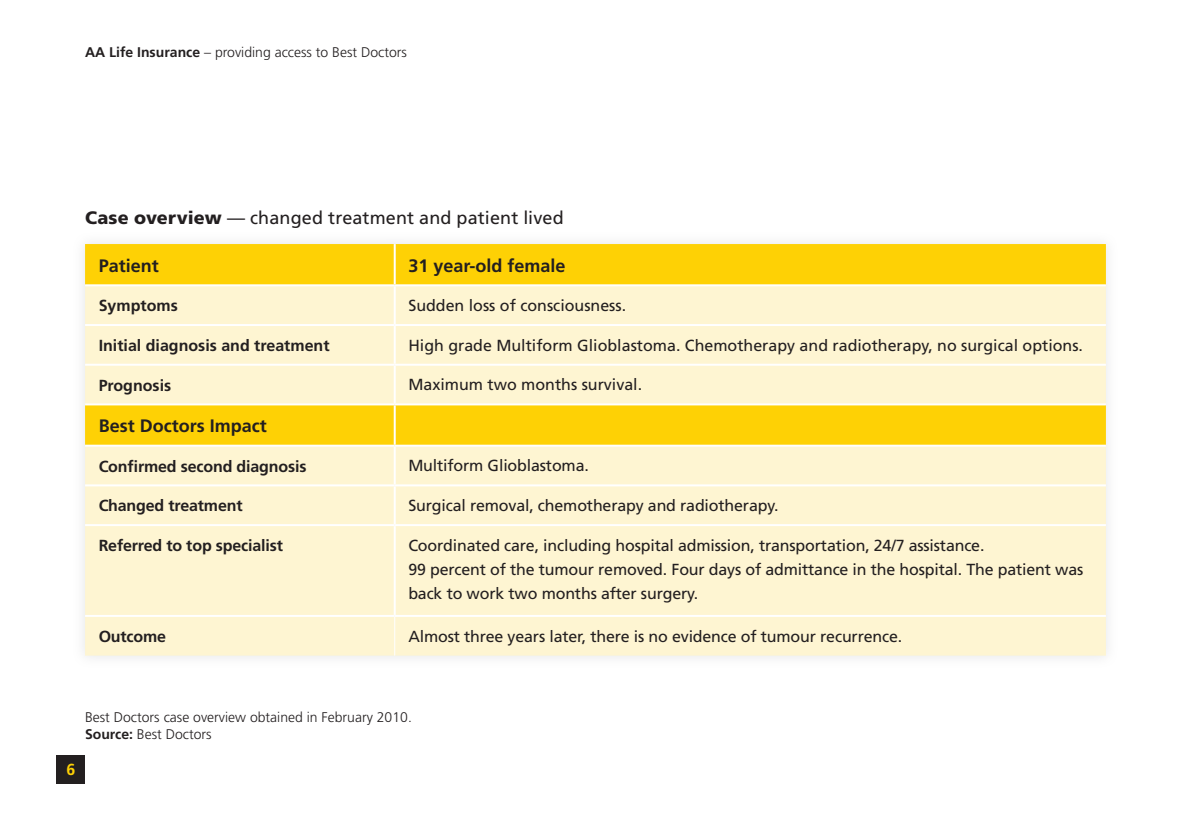
<style>
.page{position:relative;width:1191px;height:840px;background:#fff}
.page>*{position:absolute;margin:0;border:0;box-sizing:border-box;transform-origin:0 0}
.t1{font:18px "Frutiger";letter-spacing:.005em;color:#231f20}
.t2{font:700 18px "Frutiger";color:#231f20}
.t3{font:16px/24px "Frutiger";letter-spacing:-.01em;color:#231f20}
.t4{font:700 16px "Frutiger";letter-spacing:-.01em;color:#231f20}
.t5{font:700 16px "Frutiger";color:#fed105}
.t6{font:300 14px/16.8px "Frutiger";color:#231f20}
.s1{font-weight:700}
.s2{font-weight:900}
</style>
<div class="page">
<div style="left:57px;top:754px;width:28px;height:28px;background:#231f20"></div>
<div style="left:85px;top:244px;width:1021px;height:40px;background:#fed105"></div>
<svg style="left:85px;top:286px;width:1021px;height:369px;background:#fdf1bc"></svg>
<hr style="left:394px;top:616px;width:1px;height:39px;background:#fff">
<hr style="left:85px;top:324px;width:310px;height:2px;background:#fff">
<hr style="left:395px;top:324px;width:711px;height:2px;background:#fff">
<hr style="left:85px;top:363px;width:310px;height:2px;background:#fff">
<hr style="left:395px;top:363px;width:711px;height:2px;background:#fff">
<hr style="left:85px;top:403px;width:310px;height:2px;background:#fff">
<hr style="left:395px;top:403px;width:711px;height:2px;background:#fff">
<hr style="left:85px;top:444px;width:310px;height:2px;background:#fff">
<hr style="left:395px;top:444px;width:711px;height:2px;background:#fff">
<hr style="left:85px;top:484px;width:310px;height:2px;background:#fff">
<hr style="left:395px;top:484px;width:711px;height:2px;background:#fff">
<hr style="left:85px;top:524px;width:310px;height:2px;background:#fff">
<hr style="left:395px;top:524px;width:711px;height:2px;background:#fff">
<hr style="left:394px;top:244px;width:2px;height:40px;background:#fff">
<hr style="left:394px;top:286px;width:2px;height:38px;background:#fff">
<hr style="left:394px;top:326px;width:2px;height:37px;background:#fff">
<hr style="left:394px;top:365px;width:2px;height:38px;background:#fff">
<hr style="left:394px;top:405px;width:2px;height:39px;background:#fff">
<hr style="left:394px;top:446px;width:2px;height:38px;background:#fff">
<hr style="left:394px;top:486px;width:2px;height:38px;background:#fff">
<hr style="left:394px;top:526px;width:2px;height:88px;background:#fff">
<hr style="left:85px;top:614px;width:310px;height:2px;background:#fff">
<hr style="left:395px;top:614px;width:711px;height:2px;background:#fff">
<p class="t6" style="left:85px;top:43px;width:323px"><span class="s1">AA Life Insurance</span> – providing access to Best Doctors</p>
<p class="t1" style="left:85px;top:207px;width:480px"><span class="s2">Case overview</span> — changed treatment and patient lived</p>
<p class="t2" style="left:99px;top:255px;width:62px">Patient</p>
<p class="t2" style="left:408px;top:255px;width:159px">31 year-old female</p>
<p class="t4" style="left:99px;top:296px;width:81px">Symptoms</p>
<p class="t3" style="left:408px;top:293px;width:219px">Sudden loss of consciousness.</p>
<p class="t4" style="left:99px;top:336px;width:232px">Initial diagnosis and treatment</p>
<p class="t3" style="left:408px;top:333px;width:676px">High grade Multiform Glioblastoma. Chemotherapy and radiotherapy, no surgical options.</p>
<p class="t4" style="left:99px;top:375px;width:74px">Prognosis</p>
<p class="t3" style="left:408px;top:372px;width:235px">Maximum two months survival.</p>
<p class="t2" style="left:99px;top:415px;width:169px">Best Doctors Impact</p>
<p class="t4" style="left:99px;top:456px;width:209px">Confirmed second diagnosis</p>
<p class="t3" style="left:408px;top:453px;width:182px">Multiform Glioblastoma.</p>
<p class="t4" style="left:99px;top:496px;width:145px">Changed treatment</p>
<p class="t3" style="left:408px;top:493px;width:372px">Surgical removal, chemotherapy and radiotherapy.</p>
<p class="t4" style="left:99px;top:536px;width:186px">Referred to top specialist</p>
<p class="t3" style="left:408px;top:533px;width:676px">Coordinated care, including hospital admission, transportation, 24/7 assistance.<br>99 percent of the tumour removed. Four days of admittance in the hospital. The patient was back to work two months after surgery.</p>
<p class="t4" style="left:99px;top:626px;width:69px">Outcome</p>
<p class="t3" style="left:408px;top:623px;width:495px">Almost three years later, there is no evidence of tumour recurrence.</p>
<p class="t5" style="left:66px;top:759px;width:10px">6</p>
<p class="t6" style="left:85px;top:708px;width:328px">Best Doctors case overview obtained in February 2010.<br><span class="s1">Source:</span> Best Doctors</p>
</div>
